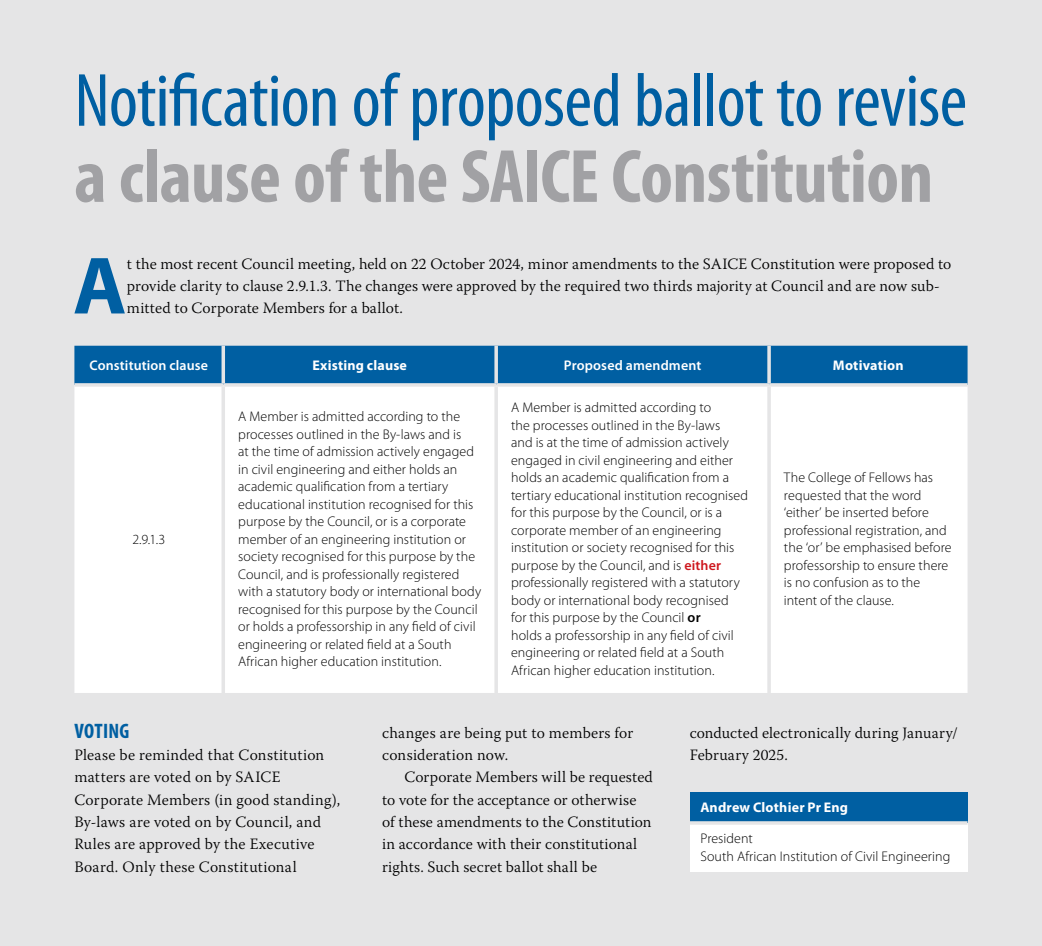
<style>
.page{position:relative;width:1042px;height:946px;background:#e5e5e6}
.page>*{position:absolute;margin:0;border:0;box-sizing:border-box;transform-origin:0 0}
.t1{font:700 82.08px "Myriad Pro";color:#005fa2}
.t2{font:condensed 76.12px "Myriad Pro";letter-spacing:-.01em;color:#005fa2}
.t3{font:700 condensed 76.12px "Myriad Pro";letter-spacing:-.01em;color:#a1a1a4}
.t4{font:700 condensed 21px "Myriad Pro";letter-spacing:.01em;color:#005fa2}
.t5{font:300 15.75px/22.4px "Warnock Pro";letter-spacing:.01em;color:#000}
.t6{font:300 14px/17.5px "Myriad Pro";letter-spacing:.005em;color:#000}
.t7{font:700 14px "Myriad Pro";letter-spacing:.015em;color:#fff}
.t8{font:600 14px "Myriad Pro";letter-spacing:.01em;color:#fff}
.s1{font-weight:600;color:#ce171e}
.s2{font-weight:600}
</style>
<div class="page">
<div style="left:74px;top:346px;width:893px;height:37px;background:#005fa2"></div>
<div style="left:74px;top:387px;width:893px;height:306px;background:#fff"></div>
<svg style="left:221px;top:346px;width:4px;height:37px"></svg>
<svg style="left:494px;top:346px;width:4px;height:37px"></svg>
<svg style="left:767px;top:346px;width:4px;height:37px"></svg>
<svg style="left:74px;top:383px;width:149px;height:2px"></svg>
<svg style="left:223px;top:383px;width:273px;height:2px"></svg>
<svg style="left:221px;top:387px;width:4px;height:306px"></svg>
<svg style="left:496px;top:383px;width:273px;height:2px"></svg>
<hr style="left:494px;top:387px;width:4px;height:306px;background:#e5e5e6">
<svg style="left:769px;top:383px;width:198px;height:2px"></svg>
<hr style="left:767px;top:387px;width:4px;height:306px;background:#e5e5e6">
<div style="left:690px;top:792px;width:277px;height:31px;background:#005fa2"></div>
<div style="left:690px;top:823px;width:277px;height:49px;background:#fff"></div>
<svg style="left:690px;top:821px;width:277px;height:4px"></svg>
<h2 class="t2" style="left:74px;top:55px;width:894px">Notification of proposed ballot to revise</h2>
<h2 class="t3" style="left:74px;top:129px;width:860px">a clause of the SAICE Constitution</h2>
<h1 class="t1" style="left:73px;top:232px;width:55px">A</h1>
<p class="t5" style="left:127px;top:252px;width:826px">t the most recent Council meeting, held on 22 October 2024, minor amendments to the SAICE Constitution were proposed to provide clarity to clause 2.9.1.3. The changes were approved by the required two thirds majority at Council and are now sub&shy;mitted to Corporate Members for a ballot.</p>
<p class="t8" style="left:90px;top:356px;width:120px">Constitution clause</p>
<p class="t7" style="left:312px;top:356px;width:96px">Existing clause</p>
<p class="t8" style="left:564px;top:356px;width:139px">Proposed amendment</p>
<p class="t7" style="left:833px;top:356px;width:72px">Motivation</p>
<p class="t6" style="left:132px;top:530px;width:34px">2.9.1.3</p>
<p class="t6" style="left:238px;top:408px;width:245px">A Member is admitted according to the processes outlined in the By-laws and is<br>at the time of admission actively engaged in civil engineering and either holds an academic qualification from a tertiary educational institution recognised for this purpose by the Council, or is a corporate member of an engineering institution or society recognised for this purpose by the Council, and is professionally registered with a statutory body or international body recognised for this purpose by the Council or holds a professorship in any field of civil engineering or related field at a South African higher education institution.</p>
<p class="t6" style="left:511px;top:399px;width:238px">A Member is admitted according to<br>the processes outlined in the By-laws<br>and is at the time of admission actively engaged in civil engineering and either holds an academic qualification from a tertiary educational institution recognised for this purpose by the Council, or is a corporate member of an engineering institution or society recognised for this purpose by the Council, and is <span class="s1">either </span>professionally registered with a statutory body or international body recognised<br>for this purpose by the Council <span class="s2">or<br></span>holds a professorship in any field of civil engineering or related field at a South African higher education institution.</p>
<p class="t6" style="left:784px;top:469px;width:169px">The College of Fellows has requested that the word ‘either’ be inserted before professional registration, and the ‘or’ be emphasised before professorship to ensure there is no confusion as to the intent of the clause.</p>
<h3 class="t4" style="left:75px;top:717px;width:56px">VOTING</h3>
<p class="t5" style="left:74px;top:743px;width:267px">Please be reminded that Constitution matters are voted on by SAICE Corporate Members (in good standing), By-laws are voted on by Council, and Rules are approved by the Executive Board. Only these Constitutional</p>
<p class="t5" style="left:382px;top:721px;width:253px">changes are being put to members for consideration now.</p>
<p class="t5" style="left:382px;top:766px;width:272px;text-indent:22px">Corporate Members will be requested to vote for the acceptance or otherwise of these amendments to the Constitution in accordance with their constitutional rights. Such secret ballot shall be</p>
<p class="t5" style="left:690px;top:721px;width:270px">conducted electronically during January/<br>February 2025.</p>
<p class="t7" style="left:700px;top:798px;width:149px">Andrew Clothier Pr Eng</p>
<p class="t6" style="left:700px;top:830px;width:251px">President<br>South African Institution of Civil Engineering</p>
</div>
